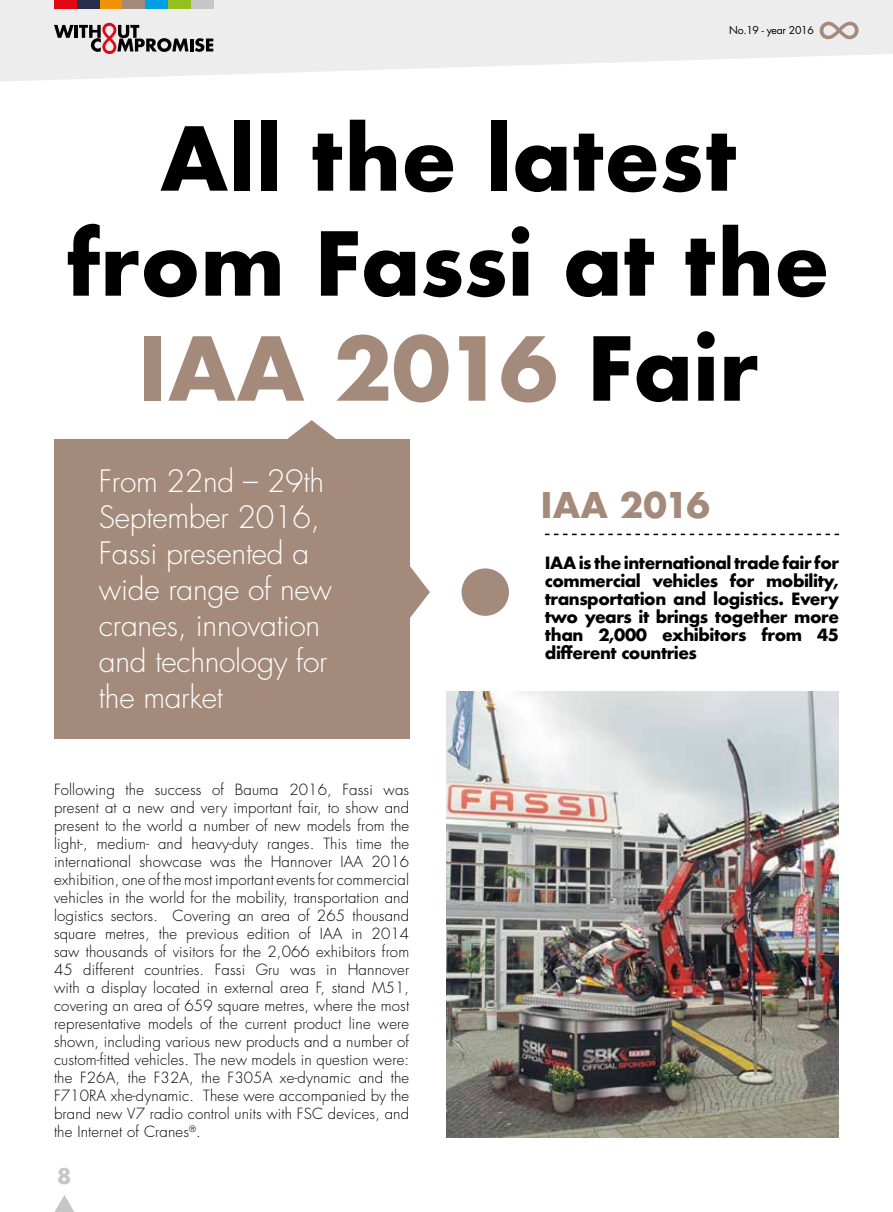
<style>
.page{position:relative;width:893px;height:1212px;background:#fff}
.page>*{position:absolute;margin:0;border:0;box-sizing:border-box;transform-origin:0 0}
.t1{font:700 85.5px/105px "Futura";color:#000;text-align:center}
.t2{font:700 34.5px "Futura";color:#a48a7a}
.t3{font:300 30px/36px "Futura";letter-spacing:-.01em;color:#fff}
.t4{font:700 21px "Futura";color:#c6c6c6}
.t5{font:700 16.5px/18px "Futura";letter-spacing:-.03em;color:#000;text-align:justify}
.t6{font:300 15px/18px "Futura";letter-spacing:.01em;color:#000;text-align:justify}
.t7{font:10.5px "Futura";letter-spacing:-.025em;color:#000}
.s1{color:#a48a7a}
</style>
<div class="page">
<svg style="left:0;top:0;width:893px;height:82px;fill:#ededed"></svg>
<svg style="left:55px;top:1195px;width:19px;height:17px"></svg>
<div style="left:54px;top:0;width:23px;height:9px;background:#e30613"></div>
<div style="left:77px;top:0;width:23px;height:9px;background:#292d4e"></div>
<div style="left:100px;top:0;width:23px;height:9px;background:#f39200"></div>
<div style="left:122px;top:0;width:23px;height:9px;background:#a48a7a"></div>
<div style="left:145px;top:0;width:23px;height:9px;background:#009fe3"></div>
<div style="left:168px;top:0;width:23px;height:9px;background:#95c11f"></div>
<div style="left:191px;top:0;width:23px;height:9px;background:#c6c6c6"></div>
<svg style="left:54px;top:23px;width:159px;height:31px"></svg>
<svg style="left:820px;top:22px;width:38px;height:17px"></svg>
<div style="left:54px;top:439px;width:355px;height:299px;background:#a48a7a"></div>
<svg style="left:287px;top:420px;width:49px;height:19px"></svg>
<svg style="left:409px;top:565px;width:21px;height:54px"></svg>
<div style="left:462px;top:568px;width:47px;height:48px;background:#a48a7a;border-radius:50%"></div>
<svg style="left:545px;top:534px;width:294px;height:1px"></svg>
<img style="left:446px;top:692px;width:393px;height:445px">
<p class="t7" style="left:729px;top:23px;width:86px">No.19 - year 2016</p>
<h1 class="t1" style="left:67px;top:106px;width:764px">All the latest from Fassi at the<br><span class="s1">IAA 2016</span> Fair</h1>
<h3 class="t3" style="left:99px;top:463px;width:235px">From 22nd – 29th<br>September 2016,<br>Fassi presented a wide range of new cranes, innovation and technology for the market</h3>
<p class="t6" style="left:54px;top:781px;width:357px">Following the success of Bauma 2016, Fassi was present at a new and very important fair, to show and present to the world a number of new models from the light-, medium- and heavy-duty ranges. This time the international showcase was the Hannover IAA 2016 exhibition, one of the most important events for commercial vehicles in the world for the mobility, transportation and logistics sectors. Covering an area of 265 thousand square metres, the previous edition of IAA in 2014 saw thousands of visitors for the 2,066 exhibitors from 45 different countries. Fassi Gru was in Hannover with a display located in external area F, stand M51, covering an area of 659 square metres, where the most representative models of the current product line were shown, including various new products and a number of custom-fitted vehicles. The new models in question were: the F26A, the F32A, the F305A xe-dynamic and the F710RA xhe-dynamic. These were accompanied by the brand new V7 radio control units with FSC devices, and the Internet of Cranes<sup>®</sup>.</p>
<h3 class="t4" style="left:57px;top:1161px;width:16px">8</h3>
<h2 class="t2" style="left:541px;top:480px;width:171px">IAA 2016</h2>
<p class="t5" style="left:545px;top:554px;width:296px">IAA is the international trade fair for commercial vehicles for mobility, transportation and logistics. Every two years it brings together more than 2,000 exhibitors from 45 different countries</p>
</div>
